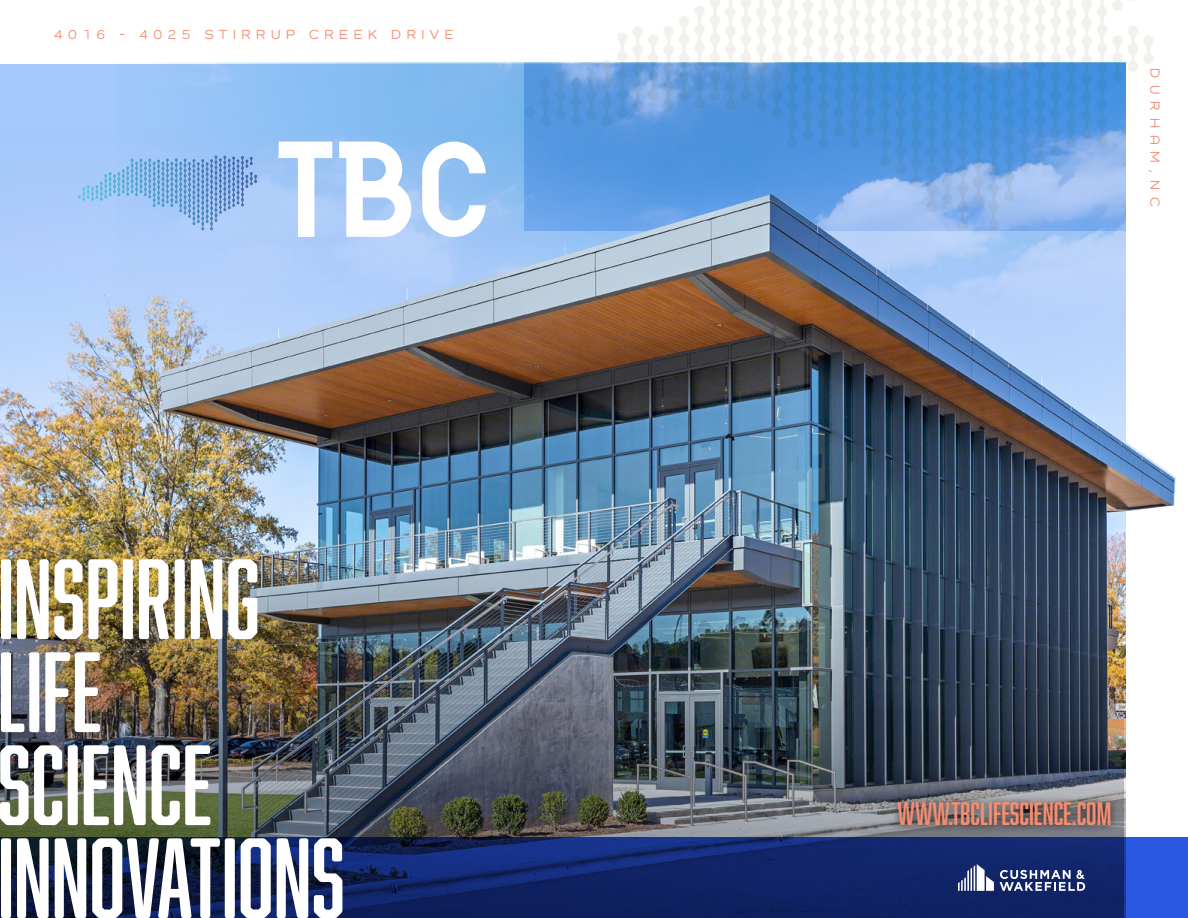
<style>
.page{position:relative;width:1188px;height:918px;background:#fff}
.page>*{position:absolute;margin:0;border:0;box-sizing:border-box;transform-origin:0 0}
.t1{font:105px/93px "Abolition Soft";letter-spacing:-.005em;color:#fff}
.t2{font:30px "Abolition Soft";color:#f68d71}
.t3{font:500 13.65px "Como";letter-spacing:.41em;color:#f38c71}
.t4{font:500 13.65px "Como";letter-spacing:.51em;color:#f38c71}
</style>
<div class="page">
<img style="left:0;top:128px;width:117px;height:388px">
<img style="left:117px;top:63px;width:407px;height:443px">
<svg style="left:524px;top:1px;width:630px;height:193px"></svg>
<svg style="left:279px;top:142px;width:53px;height:52px"></svg>
<svg style="left:339px;top:142px;width:75px;height:52px"></svg>
<svg style="left:422px;top:142px;width:64px;height:52px"></svg>
<svg style="left:214px;top:157px;width:2px;height:37px"></svg>
<img style="left:158px;top:194px;width:1018px;height:643px">
<div style="left:0;top:837px;width:1188px;height:81px;background:#2b58e0"></div>
<img style="left:0;top:516px;width:1124px;height:402px">
<svg style="left:958px;top:864px;width:36px;height:27px"></svg>
<svg style="left:1000px;top:870px;width:85px;height:21px;background:#67739e"></svg>
<div style="left:890px;top:794px;width:228px;height:39px;background:#000;opacity:.75"></div>
<p class="t3" style="left:54px;top:26px;width:401px">4016 - 4025 STIRRUP CREEK DRIVE</p>
<p class="t1" style="left:-2px;top:551px;width:349px">INSPIRING<br>LIFE<br>SCIENCE<br>INNOVATIONS</p>
<p class="t4" style="left:1163px;top:68px;width:139px;rotate:90deg">DURHAM,NC</p>
<p class="t2" style="left:897px;top:796px;width:215px">WWW.TBCLIFESCIENCE.COM</p>
</div>
